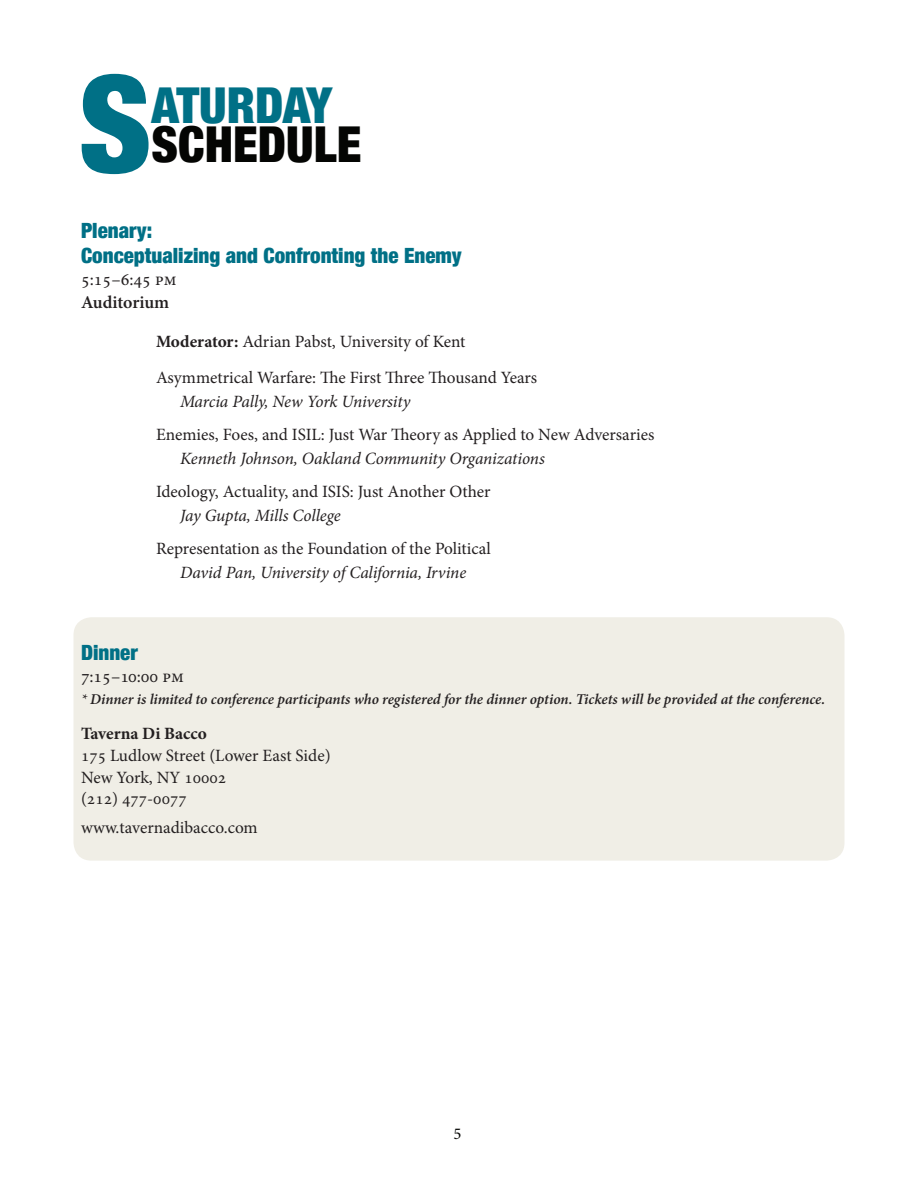
<style>
.page{position:relative;width:918px;height:1188px;background:#fff}
.page>*{position:absolute;margin:0;border:0;box-sizing:border-box;transform-origin:0 0}
.t1{font:900 condensed 135.6px "Helvetica Neue";color:#007086}
.t2{font:900 condensed 49.5px "Helvetica Neue";color:#040503}
.t3{font:900 condensed 49.5px "Helvetica Neue";letter-spacing:-.01em;color:#007086}
.session_subhead_line{font:900 condensed 21px "Helvetica Neue";color:#007086}
.session_subhead{font:900 condensed 21px "Helvetica Neue";color:#007086}
.session_time{font:18px "Minion Pro";color:#231f20}
.session_location{font:600 18px "Minion Pro";letter-spacing:-.01em;color:#231f20}
.Presentation_title{font:17.25px "Minion Pro";color:#231f20}
.Presentation_author{font:italic 17.25px "Minion Pro";letter-spacing:-.01em;color:#231f20}
.moderator_line{font:17.25px "Minion Pro";letter-spacing:-.005em;color:#231f20}
.t4{font:700 17.25px "Minion Pro";color:#231f20}
.t5{font:16.5px "Minion Pro";color:#040503}
.t6{font:italic 600 15px "Minion Pro";letter-spacing:-.005em;color:#231f20}
.s1{font-weight:700}
.s2{font-weight:400}
</style>
<div class="page">
<div style="left:74px;top:617px;width:770px;height:244px;background:#f0eee6;border-radius:18px"></div>
<p class="t1" style="left:79px;top:13px;width:74px">S</p>
<p class="t3" style="left:152px;top:65px;width:182px">ATURDAY</p>
<p class="t2" style="left:152px;top:104px;width:211px">SCHEDULE</p>
<p class="session_subhead" style="left:81px;top:213px;width:73px">Plenary:</p>
<p class="session_subhead_line" style="left:81px;top:238px;width:382px">Conceptualizing and Confronting the Enemy</p>
<p class="session_time" style="left:81px;top:267px;width:97px">5:15–6:45 pm</p>
<p class="session_location" style="left:81px;top:290px;width:90px">Auditorium</p>
<p class="moderator_line" style="left:156px;top:330px;width:311px"><span class="s1">Moderator:</span> Adrian Pabst, University of Kent</p>
<p class="Presentation_title" style="left:156px;top:366px;width:383px">Asymmetrical Warfare: The First Three Thousand Years</p>
<p class="Presentation_author" style="left:180px;top:390px;width:232px">Marcia Pally, New York University</p>
<p class="Presentation_title" style="left:156px;top:423px;width:500px">Enemies, Foes, and ISIL: Just War Theory as Applied to New Adversaries</p>
<p class="Presentation_author" style="left:180px;top:447px;width:366px">Kenneth Johnson, Oakland Community Organizations</p>
<p class="Presentation_title" style="left:156px;top:480px;width:336px">Ideology, Actuality, and ISIS: Just Another Other</p>
<p class="Presentation_author" style="left:180px;top:504px;width:162px">Jay Gupta, Mills College</p>
<p class="Presentation_title" style="left:156px;top:537px;width:336px">Representation as the Foundation of the Political</p>
<p class="Presentation_author" style="left:180px;top:561px;width:288px">David Pan, University of California, Irvine</p>
<p class="session_subhead" style="left:81px;top:635px;width:58px">Dinner</p>
<p class="session_time" style="left:81px;top:664px;width:104px">7:15–10:00 pm</p>
<p class="t6" style="left:81px;top:689px;width:746px"><span class="s2">*</span> Dinner is limited to conference participants who registered for the dinner option. Tickets will be provided at the conference.</p>
<p class="t4" style="left:81px;top:722px;width:127px">Taverna Di Bacco</p>
<p class="Presentation_title" style="left:81px;top:744px;width:251px">175 Ludlow Street (Lower East Side)</p>
<p class="Presentation_title" style="left:81px;top:766px;width:147px">New York, NY 10002</p>
<p class="Presentation_title" style="left:81px;top:787px;width:107px">(212) 477-0077</p>
<p class="Presentation_title" style="left:81px;top:816px;width:178px">www.tavernadibacco.com</p>
<p class="t5" style="left:453px;top:1123px;width:9px">5</p>
</div>
